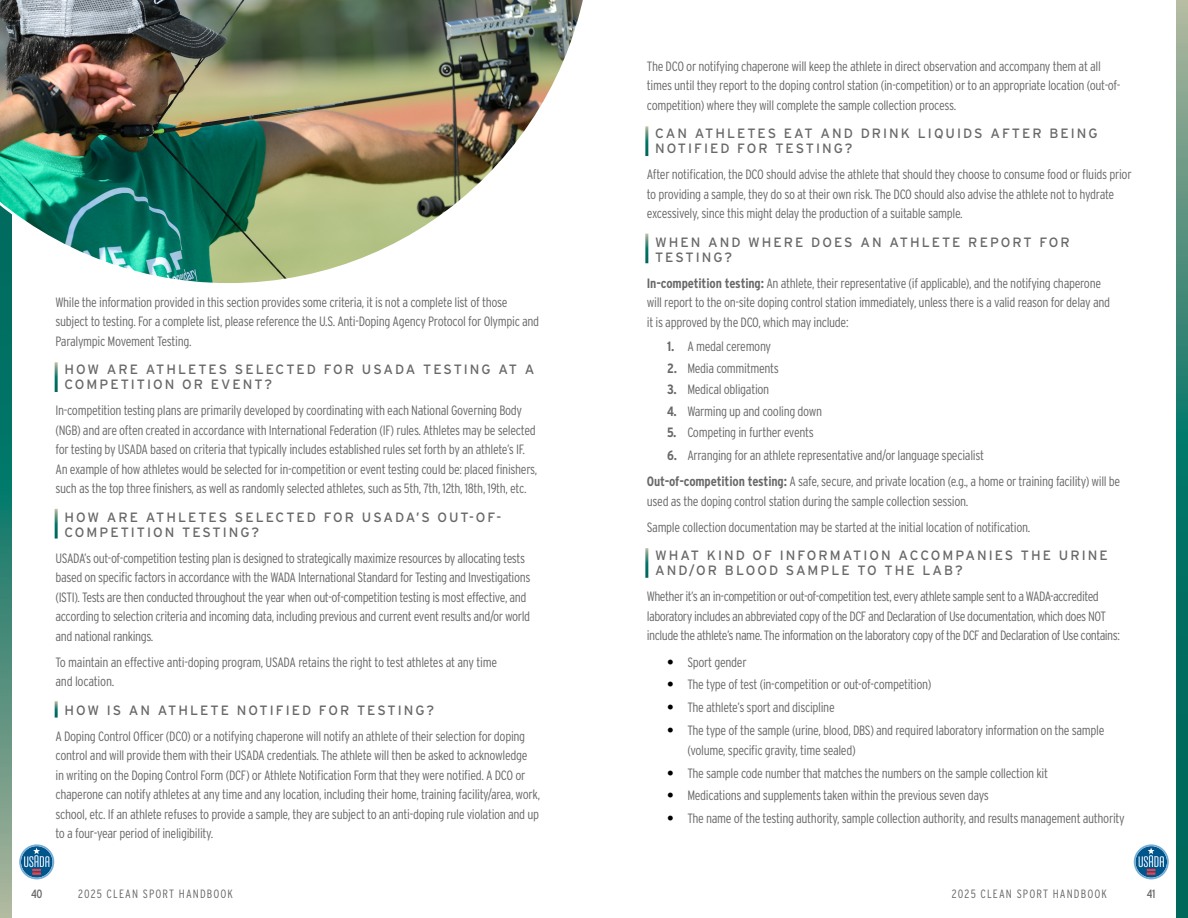
<style>
.page{position:relative;width:1188px;height:918px;background:#fff}
.page>*{position:absolute;margin:0;border:0;box-sizing:border-box;transform-origin:0 0}
.t1{font:300 condensed 13.5px/19.5px "Interstate";letter-spacing:-.025em;color:#686869}
.t2{font:13.5px/15px "Interstate";letter-spacing:.15em;color:#686869}
.t3{font:300 condensed 12px "Interstate";letter-spacing:.09em;color:#686869}
.t4{font:condensed 12px "Interstate";color:#686869}
.s1{font-weight:700}
.s2{font-weight:700;font-stretch:normal;color:#000}
</style>
<div class="page">
<svg style="left:0;top:286px;width:11px;height:632px"></svg>
<svg style="left:1176px;top:0;width:12px;height:918px"></svg>
<img style="left:0;top:0;width:583px;height:286px">
<svg style="left:19px;top:844px;width:36px;height:36px"></svg>
<svg style="left:1133px;top:844px;width:36px;height:36px"></svg>
<p class="t1" style="left:56px;top:292px;width:485px">While the information provided in this section provides some criteria, it is not a complete list of those subject to testing. For a complete list, please reference the U.S. Anti-Doping Agency Protocol for Olympic and<br>Paralympic Movement Testing.</p>
<p class="t2" style="left:64px;top:362px;width:472px">HOW ARE ATHLETES SELECTED FOR USADA TESTING AT A<br>COMPETITION OR EVENT?</p>
<p class="t1" style="left:56px;top:401px;width:483px">In-competition testing plans are primarily developed by coordinating with each National Governing Body (NGB) and are often created in accordance with International Federation (IF) rules. Athletes may be selected for testing by USADA based on criteria that typically includes established rules set forth by an athlete’s IF.<br>An example of how athletes would be selected for in-competition or event testing could be: placed finishers, such as the top three finishers, as well as randomly selected athletes, such as 5th, 7th, 12th, 18th, 19th, etc.</p>
<p class="t2" style="left:64px;top:509px;width:439px">HOW ARE ATHLETES SELECTED FOR USADA’S OUT-OF-<br>COMPETITION TESTING?</p>
<p class="t1" style="left:56px;top:548px;width:476px">USADA’s out-of-competition testing plan is designed to strategically maximize resources by allocating tests based on specific factors in accordance with the WADA International Standard for Testing and Investigations (ISTI). Tests are then conducted throughout the year when out-of-competition testing is most effective, and according to selection criteria and incoming data, including previous and current event results and/or world and national rankings.</p>
<p class="t1" style="left:56px;top:652px;width:443px">To maintain an effective anti-doping program, USADA retains the right to test athletes at any time and location.</p>
<p class="t2" style="left:64px;top:703px;width:371px">HOW IS AN ATHLETE NOTIFIED FOR TESTING?</p>
<p class="t1" style="left:56px;top:726px;width:486px">A Doping Control Officer (DCO) or a notifying chaperone will notify an athlete of their selection for doping control and will provide them with their USADA credentials. The athlete will then be asked to acknowledge<br>in writing on the Doping Control Form (DCF) or Athlete Notification Form that they were notified. A DCO or chaperone can notify athletes at any time and any location, including their home, training facility/area, work, school, etc. If an athlete refuses to provide a sample, they are subject to an anti-doping rule violation and up to a four-year period of ineligibility.</p>
<p class="t1" style="left:647px;top:56px;width:475px">The DCO or notifying chaperone will keep the athlete in direct observation and accompany them at all times until they report to the doping control station (in-competition) or to an appropriate location (out-of&shy;competition) where they will complete the sample collection process.</p>
<p class="t2" style="left:655px;top:126px;width:444px">CAN ATHLETES EAT AND DRINK LIQUIDS AFTER BEING<br>NOTIFIED FOR TESTING?</p>
<p class="t1" style="left:647px;top:165px;width:486px">After notification, the DCO should advise the athlete that should they choose to consume food or fluids prior to providing a sample, they do so at their own risk. The DCO should also advise the athlete not to hydrate excessively, since this might delay the production of a suitable sample.</p>
<p class="t2" style="left:655px;top:234px;width:416px">WHEN AND WHERE DOES AN ATHLETE REPORT FOR<br>TESTING?</p>
<p class="t1" style="left:647px;top:273px;width:465px"><span class="s1">In-competition testing:</span> An athlete, their representative (if applicable), and the notifying chaperone will report to the on-site doping control station immediately, unless there is a valid reason for delay and it is approved by the DCO, which may include:</p>
<p class="t1" style="left:667px;top:337px;width:106px"><span class="s1">1.</span> A medal ceremony</p>
<p class="t1" style="left:667px;top:358px;width:113px"><span class="s1">2.</span> Media commitments</p>
<p class="t1" style="left:667px;top:380px;width:104px"><span class="s1">3.</span> Medical obligation</p>
<p class="t1" style="left:667px;top:401px;width:157px"><span class="s1">4.</span> Warming up and cooling down</p>
<p class="t1" style="left:667px;top:422px;width:148px"><span class="s1">5.</span> Competing in further events</p>
<p class="t1" style="left:647px;top:442px;width:475px;line-height:26.2px;text-indent:20px"><span class="s1">6.</span> Arranging for an athlete representative and/or language specialist<br><span class="s1">Out-of-competition testing:</span> A safe, secure, and private location (e.g., a home or training facility) will be</p>
<p class="t1" style="left:647px;top:488px;width:385px;line-height:26.2px">used as the doping control station during the sample collection session.<br>Sample collection documentation may be started at the initial location of notification.</p>
<p class="t2" style="left:655px;top:548px;width:454px">WHAT KIND OF INFORMATION ACCOMPANIES THE URINE<br>AND/OR BLOOD SAMPLE TO THE LAB?</p>
<p class="t1" style="left:647px;top:587px;width:474px">Whether it’s an in-competition or out-of-competition test, every athlete sample sent to a WADA-accredited laboratory includes an abbreviated copy of the DCF and Declaration of Use documentation, which does NOT include the athlete’s name. The information on the laboratory copy of the DCF and Declaration of Use contains:</p>
<p class="t1" style="left:667px;top:652px;width:81px"><span class="s2">•</span> Sport gender</p>
<p class="t1" style="left:667px;top:675px;width:266px"><span class="s2">•</span> The type of test (in-competition or out-of-competition)</p>
<p class="t1" style="left:667px;top:698px;width:169px"><span class="s2">•</span> The athlete’s sport and discipline</p>
<p class="t1" style="left:687px;top:721px;width:419px;text-indent:-20px"><span class="s2">•</span> The type of the sample (urine, blood, DBS) and required laboratory information on the sample (volume, specific gravity, time sealed)</p>
<p class="t1" style="left:667px;top:763px;width:382px"><span class="s2">•</span> The sample code number that matches the numbers on the sample collection kit</p>
<p class="t1" style="left:667px;top:786px;width:323px"><span class="s2">•</span> Medications and supplements taken within the previous seven days</p>
<p class="t1" style="left:667px;top:809px;width:459px"><span class="s2">•</span> The name of the testing authority, sample collection authority, and results management authority</p>
<p class="t4" style="left:31px;top:886px;width:13px">40</p>
<p class="t3" style="left:78px;top:886px;width:157px">2025 CLEAN SPORT HANDBOOK</p>
<p class="t3" style="left:952px;top:886px;width:157px">2025 CLEAN SPORT HANDBOOK</p>
<p class="t4" style="left:1147px;top:886px;width:10px">41</p>
</div>
